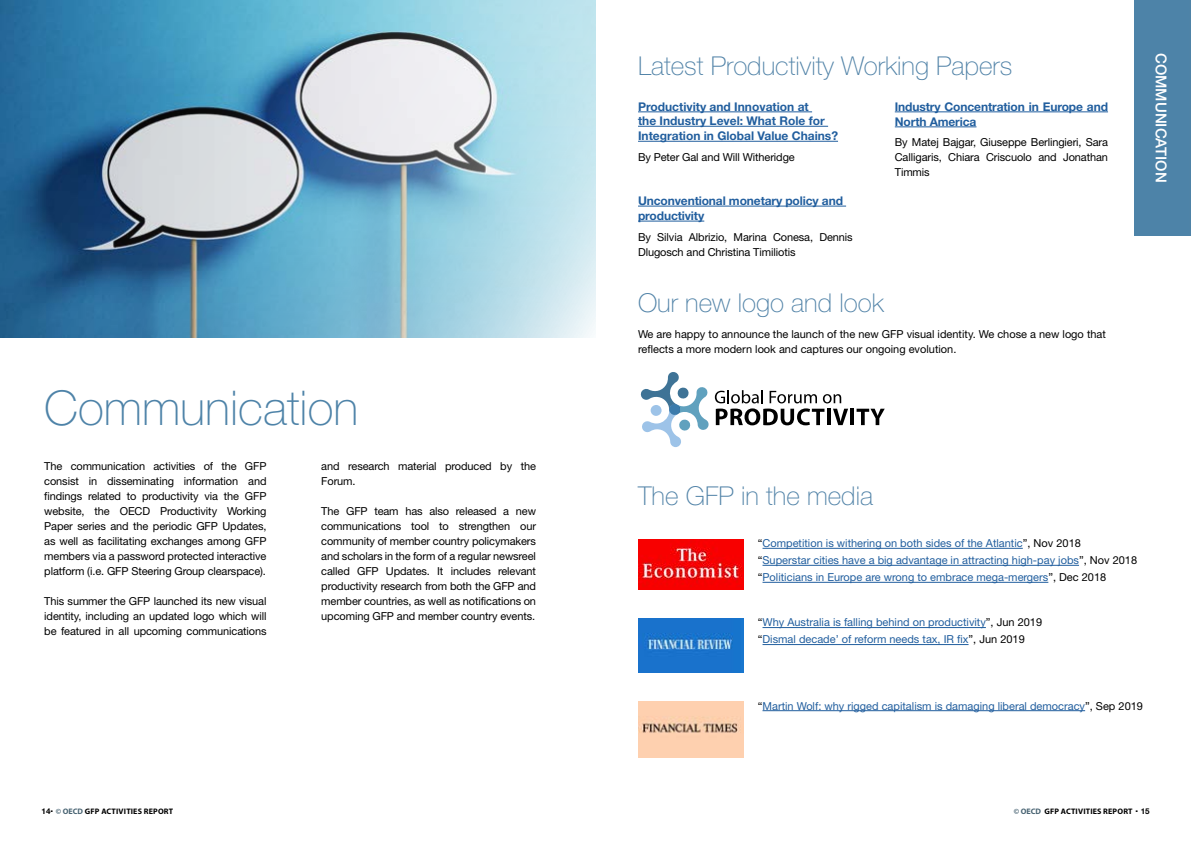
<style>
.page{position:relative;width:1191px;height:842px;background:#fff}
.page>*{position:absolute;margin:0;border:0;box-sizing:border-box;transform-origin:0 0}
.t1{font:100 48px "Helvetica Neue LT Std";color:#4e83a8}
.t2{font:100 26px "Helvetica Neue LT Std";color:#5082a7}
.t3{font:500 15px "Helvetica Neue";color:#fff}
.t4{font:700 12px/15px "Helvetica Neue LT Std";letter-spacing:-.01em;color:#215e9e}
.t5{font:11px/15px "Helvetica Neue LT Std";letter-spacing:-.01em;color:#000;text-align:justify}
.t6{font:11px/17px "Helvetica Neue LT Std";color:#215e9e}
.t7{font:700 8px "Myriad Pro";letter-spacing:.02em;color:#000}
.s1{color:#000}
.s2{font-family:"Helvetica Neue LT Std"}
.s3{color:#496473}
</style>
<div class="page">
<div style="left:1134px;top:0;width:57px;height:234px;background:#4e83a7"></div>
<div style="left:1134px;top:0;width:55px;height:235px;background:#4d83a8"></div>
<img style="left:0;top:0;width:595px;height:338px">
<hr style="left:894px;top:112px;width:214px;height:1px;background:#215e9e">
<hr style="left:894px;top:127px;width:82px;height:1px;background:#215e9e">
<hr style="left:638px;top:206px;width:208px;height:1px;background:#215e9e">
<hr style="left:638px;top:221px;width:66px;height:1px;background:#215e9e">
<img style="left:638px;top:539px;width:105px;height:51px">
<hr style="left:762px;top:548px;width:260px;height:1px;background:#215e9e">
<hr style="left:762px;top:565px;width:317px;height:1px;background:#215e9e">
<hr style="left:762px;top:582px;width:286px;height:1px;background:#215e9e">
<img style="left:638px;top:619px;width:105px;height:54px">
<hr style="left:762px;top:627px;width:224px;height:1px;background:#215e9e">
<hr style="left:762px;top:644px;width:206px;height:1px;background:#215e9e">
<hr style="left:850px;top:409px;width:4px;height:16px;background:#000">
<svg style="left:856px;top:409px;width:28px;height:16px"></svg>
<svg style="left:715px;top:390px;width:133px;height:35px"></svg>
<svg style="left:641px;top:372px;width:67px;height:75px"></svg>
<hr style="left:638px;top:112px;width:174px;height:1px;background:#215e9e">
<hr style="left:638px;top:126px;width:190px;height:1px;background:#215e9e">
<hr style="left:638px;top:141px;width:200px;height:1px;background:#215e9e">
<img style="left:638px;top:702px;width:105px;height:55px">
<hr style="left:762px;top:710px;width:323px;height:1px;background:#215e9e">
<h1 class="t1" style="left:44px;top:380px;width:315px">Communication</h1>
<p class="t5" style="left:44px;top:458px;width:224px">The communication activities of the GFP consist in disseminating information and findings related to productivity via the GFP website, the OECD Productivity Working Paper series and the periodic GFP Updates, as well as facilitating exchanges among GFP members via a password protected interactive platform (i.e. GFP Steering Group clearspace).</p>
<p class="t5" style="left:44px;top:593px;width:224px">This summer the GFP launched its new visual identity, including an updated logo which will be featured in all upcoming communications</p>
<p class="t5" style="left:321px;top:458px;width:216px">and research material produced by the<br>Forum.</p>
<p class="t5" style="left:321px;top:503px;width:216px">The GFP team has also released a new communications tool to strengthen our community of member country policymakers and scholars in the form of a regular newsreel called GFP Updates. It includes relevant productivity research from both the GFP and member countries, as well as notifications on upcoming GFP and member country events.</p>
<h2 class="t2" style="left:638px;top:51px;width:376px">Latest Productivity Working Papers</h2>
<p class="t4" style="left:638px;top:99px;width:201px;line-height:14.7px">Productivity and Innovation at<br>the Industry Level: What Role for<br>Integration in Global Value Chains?</p>
<p class="t5" style="left:638px;top:149px;width:158px">By Peter Gal and Will Witheridge</p>
<p class="t4" style="left:638px;top:193px;width:206px">Unconventional monetary policy and productivity</p>
<p class="t5" style="left:638px;top:229px;width:216px">By Silvia Albrizio, Marina Conesa, Dennis<br>Dlugosch and Christina Timiliotis</p>
<p class="t4" style="left:894px;top:99px;width:215px">Industry Concentration in Europe and<br>North America</p>
<p class="t5" style="left:894px;top:135px;width:215px">By Matej Bajgar, Giuseppe Berlingieri, Sara Calligaris, Chiara Criscuolo and Jonathan Timmis</p>
<h2 class="t2" style="left:638px;top:288px;width:247px">Our new logo and look</h2>
<p class="t5" style="left:638px;top:326px;width:469px">We are happy to announce the launch of the new GFP visual identity. We chose a new logo that reflects a more modern look and captures our ongoing evolution.</p>
<h3 class="t3" style="left:1170px;top:53px;width:131px;rotate:90deg">COMMUNICATION</h3>
<h2 class="t2" style="left:638px;top:481px;width:236px">The GFP in the media</h2>
<p class="t6" style="left:758px;top:535px;width:381px"><span class="s1">“</span>Competition is withering on both sides of the Atlantic<span class="s1">”, Nov 2018<br>“</span>Superstar cities have a big advantage in attracting high-pay jobs<span class="s1">”, Nov 2018 “</span>Politicians in Europe are wrong to embrace mega-mergers<span class="s1">”, Dec 2018</span></p>
<p class="t6" style="left:758px;top:614px;width:286px"><span class="s1">“</span>Why Australia is falling behind on productivity<span class="s1">”, Jun 2019 “</span>Dismal decade’ of reform needs tax, IR fix<span class="s1">”, Jun 2019</span></p>
<p class="t6" style="left:758px;top:697px;width:387px"><span class="s1">“</span>Martin Wolf: why rigged capitalism is damaging liberal democracy<span class="s1">”, Sep 2019</span></p>
<p class="t7" style="left:42px;top:806px;width:133px"><span class="s2">14</span><sup>.</sup> <span class="s3">© OECD</span> GFP ACTIVITIES REPORT</p>
<p class="t7" style="left:1013px;top:806px;width:137px"><span class="s3">© OECD</span> GFP ACTIVITIES REPORT <sup>.</sup> <span class="s2">15</span></p>
</div>
